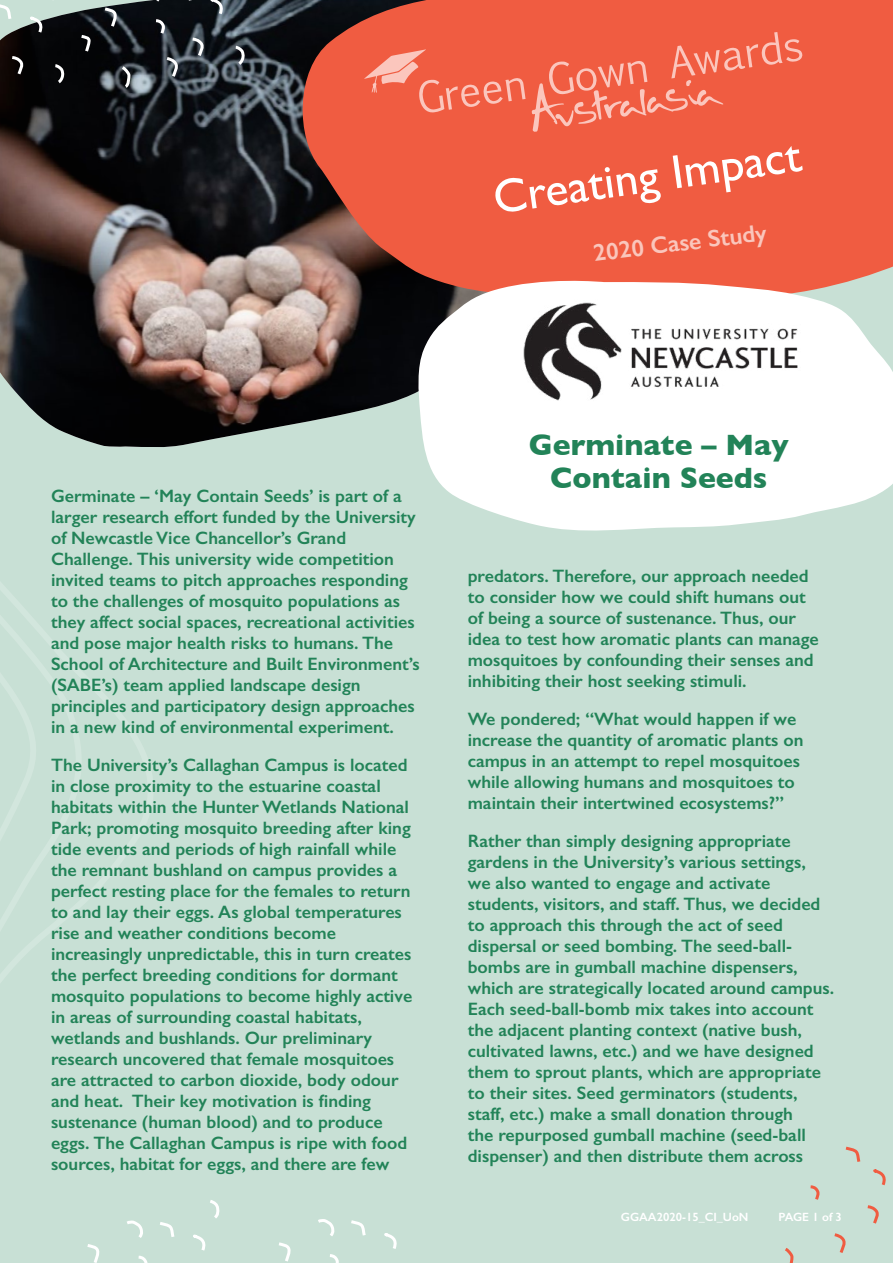
<style>
.page{position:relative;width:893px;height:1263px;background:#c8e0d5}
.page>*{position:absolute;margin:0;border:0;box-sizing:border-box;transform-origin:0 0}
.t1{font:48px "Gill Sans";color:#fff}
.t2{font:700 30px/33px "Gill Sans";color:#228358;text-align:center}
.t3{font:600 24px "Gill Sans";color:#fac6bc}
.t4{font:600 18px/21px "Gill Sans";color:#228358}
.t5{font:600 12px "Gill Sans";color:#fff}
</style>
<div class="page">
<img style="left:0;top:0;width:416px;height:447px">
<svg style="left:295px;top:0;width:598px;height:301px;background:#db573f"></svg>
<svg style="left:364px;top:49px;width:161px;height:64px;background:#f16e56"></svg>
<svg style="left:532px;top:32px;width:270px;height:100px;background:#f16850"></svg>
<svg style="left:416px;top:276px;width:477px;height:255px;background:#f1edeb"></svg>
<svg style="left:28px;top:14px;width:16px;height:22px"></svg>
<svg style="left:9px;top:54px;width:14px;height:24px"></svg>
<svg style="left:52px;top:63px;width:14px;height:23px"></svg>
<svg style="left:44px;top:0;width:11px;height:4px"></svg>
<svg style="left:0;top:2px;width:14px;height:20px"></svg>
<svg style="left:78px;top:33px;width:15px;height:22px"></svg>
<svg style="left:119px;top:64px;width:13px;height:26px"></svg>
<svg style="left:153px;top:18px;width:11px;height:19px"></svg>
<svg style="left:163px;top:55px;width:15px;height:25px"></svg>
<svg style="left:208px;top:0;width:16px;height:18px"></svg>
<svg style="left:189px;top:36px;width:15px;height:23px"></svg>
<svg style="left:233px;top:44px;width:14px;height:24px"></svg>
<svg style="left:174px;top:0;width:20px;height:4px"></svg>
<svg style="left:141px;top:0;width:20px;height:5px"></svg>
<svg style="left:101px;top:5px;width:15px;height:25px"></svg>
<svg style="left:138px;top:1255px;width:9px;height:8px"></svg>
<svg style="left:193px;top:1234px;width:13px;height:17px"></svg>
<svg style="left:210px;top:1200px;width:8px;height:18px"></svg>
<svg style="left:160px;top:1222px;width:15px;height:15px"></svg>
<svg style="left:127px;top:1220px;width:16px;height:18px"></svg>
<svg style="left:87px;top:1244px;width:12px;height:19px"></svg>
<svg style="left:330px;top:1254px;width:8px;height:9px"></svg>
<svg style="left:384px;top:1233px;width:13px;height:16px"></svg>
<svg style="left:351px;top:1220px;width:15px;height:16px"></svg>
<svg style="left:318px;top:1219px;width:17px;height:17px"></svg>
<svg style="left:279px;top:1242px;width:11px;height:20px"></svg>
<svg style="left:785px;top:1248px;width:9px;height:15px"></svg>
<svg style="left:810px;top:1185px;width:9px;height:15px"></svg>
<svg style="left:834px;top:1233px;width:12px;height:20px"></svg>
<svg style="left:873px;top:1169px;width:13px;height:17px"></svg>
<svg style="left:867px;top:1205px;width:12px;height:19px"></svg>
<svg style="left:845px;top:1146px;width:16px;height:16px"></svg>
<img style="left:520px;top:299px;width:280px;height:105px">
<h1 class="t1" style="left:489px;top:170px;width:312px;rotate:-8deg">Creating Impact</h1>
<h3 class="t3" style="left:592px;top:239px;width:176px;rotate:-7deg">2020 Case Study</h3>
<p class="t4" style="left:51px;top:485px;width:370px">Germinate – ‘May Contain Seeds’ is part of a larger research effort funded by the University of Newcastle Vice Chancellor’s Grand Challenge. This university wide competition invited teams to pitch approaches responding to the challenges of mosquito populations as they affect social spaces, recreational activities and pose major health risks to humans. The School of Architecture and Built Environment’s (SABE’s) team applied landscape design principles and participatory design approaches in a new kind of environmental experiment.</p>
<p class="t4" style="left:51px;top:754px;width:363px">The University’s Callaghan Campus is located in close proximity to the estuarine coastal habitats within the Hunter Wetlands National Park; promoting mosquito breeding after king tide events and periods of high rainfall while the remnant bushland on campus provides a perfect resting place for the females to return to and lay their eggs. As global temperatures rise and weather conditions become increasingly unpredictable, this in turn creates the perfect breeding conditions for dormant mosquito populations to become highly active in areas of surrounding coastal habitats, wetlands and bushlands. Our preliminary research uncovered that female mosquitoes are attracted to carbon dioxide, body odour and heat. Their key motivation is finding sustenance (human blood) and to produce eggs. The Callaghan Campus is ripe with food sources, habitat for eggs, and there are few</p>
<h2 class="t2" style="left:529px;top:428px;width:261px">Germinate – May<br>Contain Seeds</h2>
<p class="t4" style="left:468px;top:565px;width:353px">predators. Therefore, our approach needed to consider how we could shift humans out of being a source of sustenance. Thus, our idea to test how aromatic plants can manage mosquitoes by confounding their senses and inhibiting their host seeking stimuli.</p>
<p class="t4" style="left:468px;top:708px;width:337px">We pondered; “What would happen if we increase the quantity of aromatic plants on campus in an attempt to repel mosquitoes while allowing humans and mosquitoes to maintain their intertwined ecosystems?”</p>
<p class="t4" style="left:468px;top:830px;width:368px">Rather than simply designing appropriate gardens in the University’s various settings,<br>we also wanted to engage and activate students, visitors, and staff. Thus, we decided to approach this through the act of seed dispersal or seed bombing. The seed-ball&shy;bombs are in gumball machine dispensers, which are strategically located around campus.<br>Each seed-ball-bomb mix takes into account the adjacent planting context (native bush, cultivated lawns, etc.) and we have designed them to sprout plants, which are appropriate to their sites. Seed germinators (students, staff, etc.) make a small donation through<br>the repurposed gumball machine (seed-ball dispenser) and then distribute them across</p>
<p class="t5" style="left:621px;top:1209px;width:129px">GGAA2020-15_CI_UoN</p>
<p class="t5" style="left:778px;top:1209px;width:65px">PAGE 1 of 3</p>
</div>
